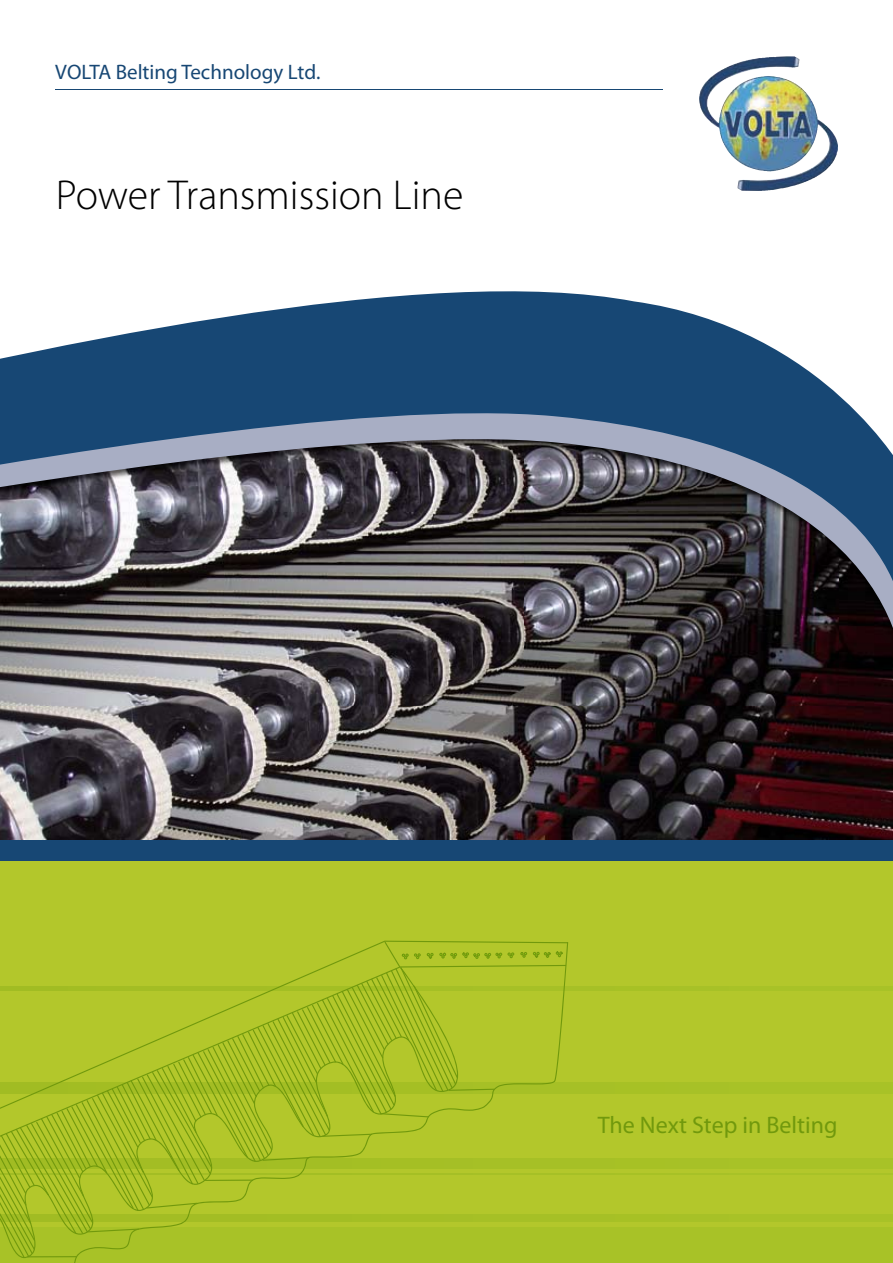
<style>
.page{position:relative;width:893px;height:1263px;background:#fff}
.page>*{position:absolute;margin:0;border:0;box-sizing:border-box;transform-origin:0 0}
.t1{font:300 42px "Myriad Pro";color:#000}
.t2{font:24px "Myriad Pro";color:#71990d}
.t3{font:21px "Myriad Pro";color:#174774}
</style>
<div class="page">
<img style="left:0;top:706px;width:893px;height:135px">
<div style="left:0;top:841px;width:893px;height:422px;background:#b3c72b"></div>
<div style="left:0;top:1228px;width:893px;height:35px;background:#a8c227"></div>
<div style="left:0;top:1215px;width:893px;height:7px;background:#a7c127"></div>
<hr style="left:0;top:1173px;width:893px;height:1px;background:#a7c127">
<div style="left:0;top:1158px;width:893px;height:10px;background:#a7c127"></div>
<div style="left:0;top:1083px;width:893px;height:10px;background:#a7c127"></div>
<div style="left:0;top:841px;width:893px;height:20px;background:#174774"></div>
<div style="left:0;top:986px;width:893px;height:5px;background:#a7c127"></div>
<hr style="left:55px;top:89px;width:607px;height:1px;background:#174774">
<img style="left:707px;top:67px;width:91px;height:56px">
<svg style="left:514px;top:965px;width:52px;height:129px"></svg>
<svg style="left:520px;top:952px;width:7px;height:6px"></svg>
<svg style="left:533px;top:951px;width:30px;height:7px"></svg>
<svg style="left:0;top:942px;width:514px;height:315px"></svg>
<img style="left:0;top:698px;width:840px;height:8px">
<img style="left:840px;top:698px;width:53px;height:8px">
<svg style="left:0;top:654px;width:893px;height:44px;background:#534e51"></svg>
<svg style="left:0;top:291px;width:893px;height:363px;background:#566476"></svg>
<p class="t3" style="left:55px;top:59px;width:267px">VOLTA Belting Technology Ltd.</p>
<h1 class="t1" style="left:56px;top:169px;width:409px">Power Transmission Line</h1>
<p class="t2" style="left:598px;top:1110px;width:241px">The Next Step in Belting</p>
</div>
